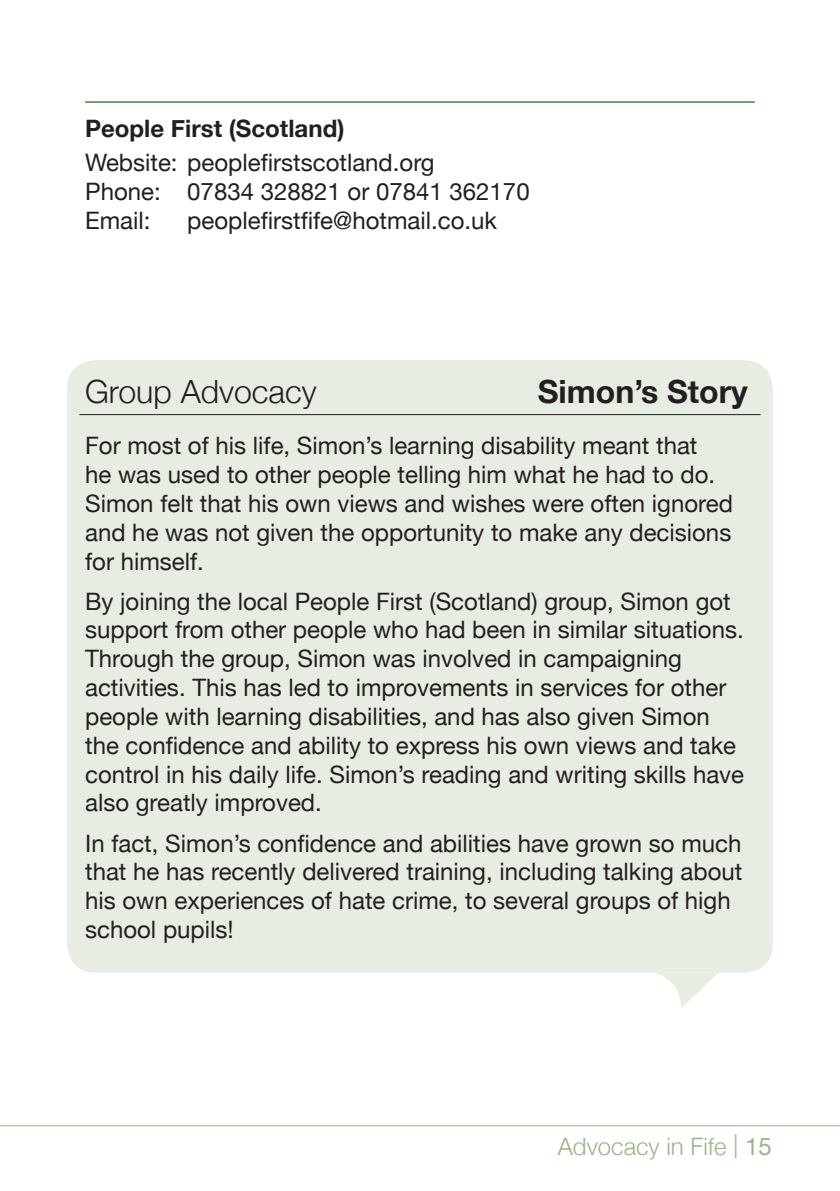
<style>
.page{position:relative;width:840px;height:1191px;background:#fff}
.page>*{position:absolute;margin:0;border:0;box-sizing:border-box;transform-origin:0 0}
.case_study_title{font:300 32px "Helvetica Neue";color:#231f20}
.case_study_title-2{font:700 32px "Helvetica Neue";color:#231f20}
.contact_details{font:24px/28.8px "Helvetica Neue";color:#231f20}
.provider_title{font:700 24px "Helvetica Neue";color:#231f20}
.t1{font:300 24px "Helvetica Neue";color:#9bb488}
.s1{font-weight:400}
</style>
<div class="page">
<div style="left:67px;top:360px;width:705px;height:612px;background:#e7ede2;border-radius:28px"></div>
<svg style="left:652px;top:972px;width:66px;height:36px"></svg>
<hr style="left:79px;top:414px;width:681px;height:1px;background:#231f20">
<hr style="left:85px;top:101px;width:669px;height:2px;background:#488438">
<hr style="left:0;top:1125px;width:839px;height:1px;background:#9bb488">
<p class="provider_title" style="left:85px;top:109px;width:261px">People First (Scotland)</p>
<p class="contact_details" style="left:85px;top:150px;width:446px">Website: peoplefirstscotland.org<br>Phone: 07834 328821 or 07841 362170<br>Email:</p>
<p class="contact_details" style="left:187px;top:207px;width:311px">peoplefirstfife@hotmail.co.uk</p>
<p class="case_study_title" style="left:85px;top:365px;width:233px">Group Advocacy</p>
<p class="case_study_title-2" style="left:537px;top:366px;width:211px">Simon’s Story</p>
<p class="contact_details" style="left:85px;top:433px;width:649px">For most of his life, Simon’s learning disability meant that<br>he was used to other people telling him what he had to do.<br>Simon felt that his own views and wishes were often ignored and he was not given the opportunity to make any decisions for himself.</p>
<p class="contact_details" style="left:85px;top:588px;width:660px">By joining the local People First (Scotland) group, Simon got support from other people who had been in similar situations.<br>Through the group, Simon was involved in campaigning activities. This has led to improvements in services for other people with learning disabilities, and has also given Simon the confidence and ability to express his own views and take control in his daily life. Simon’s reading and writing skills have also greatly improved.</p>
<p class="contact_details" style="left:85px;top:830px;width:658px">In fact, Simon’s confidence and abilities have grown so much that he has recently delivered training, including talking about his own experiences of hate crime, to several groups of high school pupils!</p>
<p class="t1" style="left:557px;top:1126px;width:215px">Advocacy in Fife | <span class="s1">15</span></p>
</div>
